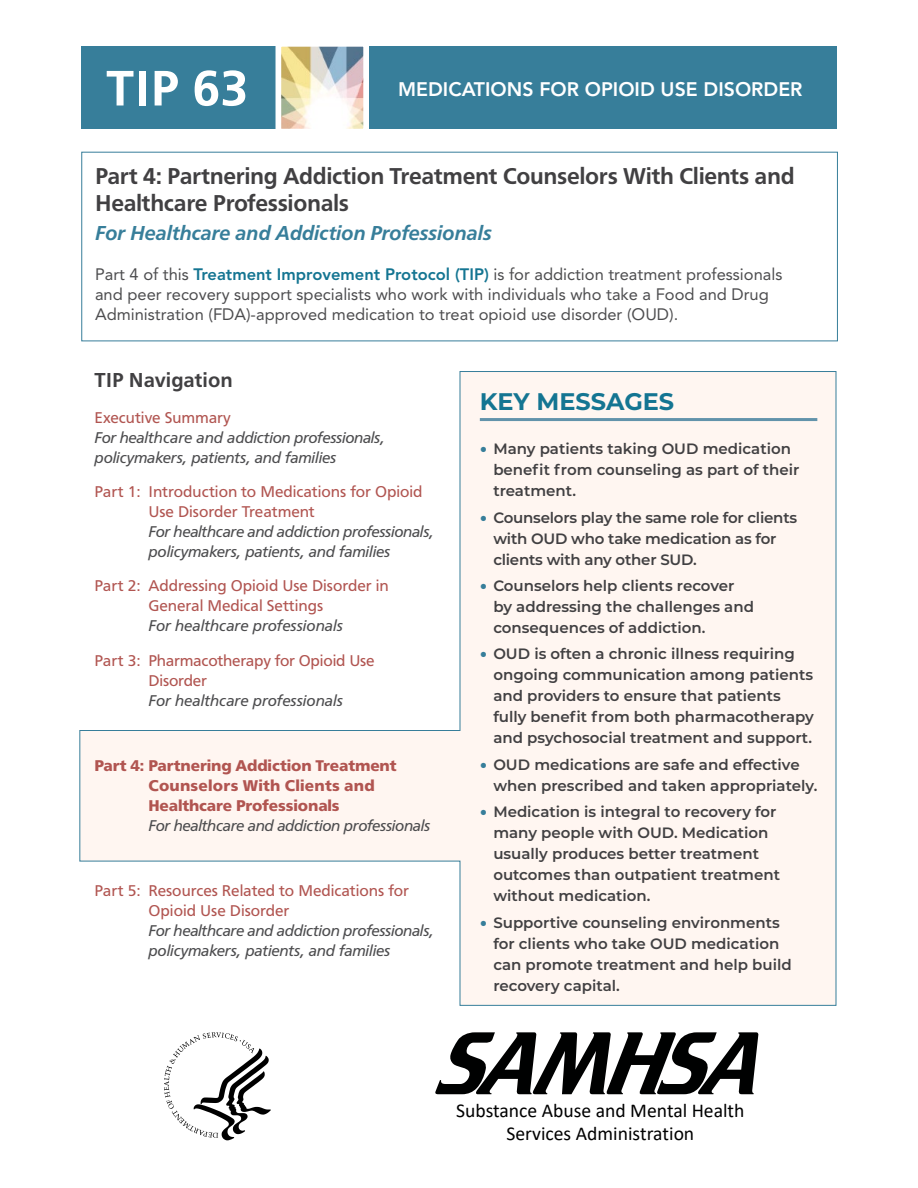
<style>
.page{position:relative;width:918px;height:1188px;background:#fff}
.page>*{position:absolute;margin:0;border:0;box-sizing:border-box;transform-origin:0 0}
.t1{font:700 51.9px "Carto Gothic Pro";color:#fff}
.t2{font:700 24px "Montserrat";color:#147592}
.t3{font:700 23.85px/27px "Carto Gothic Pro";letter-spacing:-.015em;color:#414042}
.t4{font:italic 700 21px "Carto Gothic Pro";letter-spacing:-.01em;color:#377e9a}
.t5{font:700 21px "Carto Gothic Pro";color:#414042}
.t6{font:19.65px/23.5px "Calibri";color:#000101;text-align:center}
.t7{font:800 19.5px "Avenir LT Std";color:#fff}
.t8{font:16.5px/19.8px "Avenir LT Std";color:#4d4d4f}
.t9{font:italic 16.2px/20px "Carto Gothic Pro";letter-spacing:-.02em;color:#4d4d4f}
.t10{font:16.2px/20px "Carto Gothic Pro";color:#b15551}
.t11{font:900 16.2px/20px "Carto Gothic Pro";letter-spacing:-.01em;color:#b15551}
.t12{font:italic 16.2px "Carto Gothic Pro";color:#4d4d4f}
.t13{font:600 15px/21px "Montserrat";color:#414042}
.s1{font-weight:800;color:#147592}
.s2{font-family:"Arial";font-weight:400;font-size:21px;color:#377e9a}
</style>
<div class="page">
<div style="left:81px;top:47px;width:756px;height:82px;background:#377e9a"></div>
<svg style="left:273px;top:46px;width:99px;height:83px;background:#d6d5c8"></svg>
<svg style="left:164px;top:1032px;width:107px;height:108px"></svg>
<svg style="left:435px;top:1032px;width:323px;height:62px"></svg>
<svg style="left:79px;top:371px;width:758px;height:635px"></svg>
<hr style="left:480px;top:418px;width:337px;height:3px;background:#6293ab">
<h1 class="t1" style="left:106px;top:58px;width:143px">TIP 63</h1>
<h3 class="t7" style="left:398px;top:78px;width:406px">MEDICATIONS FOR OPIOID USE DISORDER</h3>
<h2 class="t3" style="left:95px;top:162px;width:701px">Part 4: Partnering Addiction Treatment Counselors With Clients and<br>Healthcare Professionals</h2>
<p class="t4" style="left:95px;top:221px;width:398px">For Healthcare and Addiction Professionals</p>
<p class="t8" style="left:95px;top:265px;width:689px">Part 4 of this <span class="s1">Treatment Improvement Protocol (TIP)</span> is for addiction treatment professionals and peer recovery support specialists who work with individuals who take a Food and Drug<br>Administration (FDA)-approved medication to treat opioid use disorder (OUD).</p>
<h3 class="t5" style="left:94px;top:368px;width:140px">TIP Navigation</h3>
<p class="t10" style="left:94px;top:407px;width:138px">Executive Summary</p>
<p class="t9" style="left:94px;top:427px;width:292px">For healthcare and addiction professionals, policymakers, patients, and families</p>
<p class="t10" style="left:148px;top:482px;width:276px;text-indent:-54px">Part 1: Introduction to Medications for Opioid<br>Use Disorder Treatment</p>
<p class="t9" style="left:148px;top:522px;width:287px">For healthcare and addiction professionals, policymakers, patients, and families</p>
<p class="t10" style="left:148px;top:576px;width:242px;text-indent:-54px">Part 2: Addressing Opioid Use Disorder in<br>General Medical Settings</p>
<p class="t12" style="left:148px;top:617px;width:196px">For healthcare professionals</p>
<p class="t10" style="left:148px;top:651px;width:228px;text-indent:-54px">Part 3: Pharmacotherapy for Opioid Use<br>Disorder</p>
<p class="t12" style="left:148px;top:691px;width:196px">For healthcare professionals</p>
<p class="t11" style="left:148px;top:756px;width:250px;text-indent:-54px">Part 4: Partnering Addiction Treatment<br>Counselors With Clients and<br>Healthcare Professionals</p>
<p class="t9" style="left:148px;top:816px;width:283px">For healthcare and addiction professionals</p>
<p class="t10" style="left:148px;top:881px;width:262px;text-indent:-54px">Part 5: Resources Related to Medications for<br>Opioid Use Disorder</p>
<p class="t9" style="left:148px;top:921px;width:287px">For healthcare and addiction professionals, policymakers, patients, and families</p>
<h3 class="t2" style="left:480px;top:384px;width:196px">KEY MESSAGES</h3>
<p class="t13" style="left:493px;top:438px;width:308px;text-indent:-13px"><span class="s2">•</span> Many patients taking OUD medication beneft from counseling as part of their treatment.</p>
<p class="t13" style="left:493px;top:506px;width:305px;text-indent:-13px"><span class="s2">•</span> Counselors play the same role for clients with OUD who take medication as for clients with any other SUD.</p>
<p class="t13" style="left:493px;top:574px;width:262px;text-indent:-13px"><span class="s2">•</span> Counselors help clients recover by addressing the challenges and consequences of addiction.</p>
<p class="t13" style="left:493px;top:643px;width:322px;text-indent:-13px"><span class="s2">•</span> OUD is often a chronic illness requiring ongoing communication among patients and providers to ensure that patients fully beneft from both pharmacotherapy and psychosocial treatment and support.</p>
<p class="t13" style="left:493px;top:753px;width:326px;text-indent:-13px"><span class="s2">•</span> OUD medications are safe and effective when prescribed and taken appropriately.</p>
<p class="t13" style="left:493px;top:801px;width:288px;text-indent:-13px"><span class="s2">•</span> Medication is integral to recovery for many people with OUD. Medication usually produces better treatment outcomes than outpatient treatment without medication.</p>
<p class="t13" style="left:493px;top:911px;width:300px;text-indent:-13px"><span class="s2">•</span> Supportive counseling environments for clients who take OUD medication can promote treatment and help build recovery capital.</p>
<h3 class="t6" style="left:456px;top:1098px;width:290px">Substance Abuse and Mental Health<br>Services Administration</h3>
</div>
